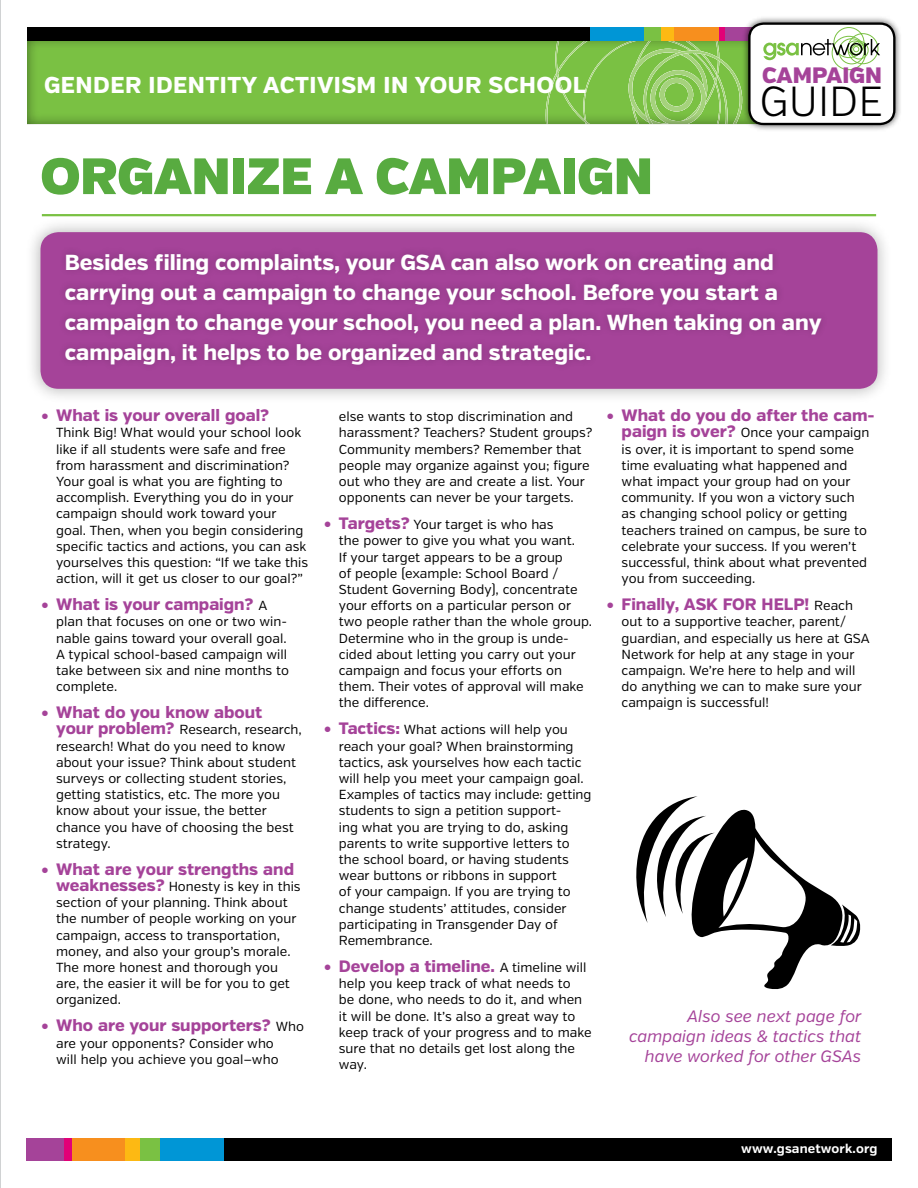
<style>
.page{position:relative;width:918px;height:1188px;background:#fff}
.page>*{position:absolute;margin:0;border:0;box-sizing:border-box;transform-origin:0 0}
.t1{font:51px "Verb Ultra";color:#58ab40}
.t2{font:300 42px "Verb";color:#000}
.t3{font:800 22.95px "Verb";letter-spacing:.02em;color:#fff}
.t4{font:900 22.35px "Verb";color:#a54399}
.t5{font:800 21.75px/30px "Verb";color:#fff}
.t6{font:800 16.5px "Verb";color:#a54399}
.t7{font:italic 16.5px/19.8px "Verb";color:#a54399;text-align:right}
.t8{font:13.2px/16.2px "Verb";color:#000}
.t9{font:700 12.75px "Verb";letter-spacing:.01em;color:#fff}
.s1{font-weight:400;font-size:13.2px;color:#000}
.s2{font-weight:800;font-size:16.5px;color:#a54399}
</style>
<div class="page">
<div style="left:26px;top:36px;width:858px;height:88px;background:#000;opacity:.5"></div>
<div style="left:220px;top:1138px;width:671px;height:23px;background:#000"></div>
<div style="left:160px;top:1138px;width:64px;height:23px;background:#0096d6"></div>
<div style="left:27px;top:1138px;width:39px;height:23px;background:#a54399"></div>
<div style="left:64px;top:1138px;width:9px;height:23px;background:#e20177"></div>
<div style="left:139px;top:1138px;width:21px;height:23px;background:#7ac143"></div>
<div style="left:72px;top:1138px;width:56px;height:23px;background:#f78f1e"></div>
<div style="left:125px;top:1138px;width:15px;height:23px;background:#fdb913"></div>
<div style="left:27px;top:27px;width:566px;height:13px;background:#000"></div>
<div style="left:590px;top:27px;width:54px;height:13px;background:#0096d6"></div>
<div style="left:723px;top:27px;width:34px;height:13px;background:#a54399"></div>
<svg style="left:718px;top:27px;width:7px;height:13px"></svg>
<div style="left:644px;top:27px;width:18px;height:13px;background:#7ac143"></div>
<div style="left:671px;top:27px;width:47px;height:13px;background:#f78f1e"></div>
<div style="left:661px;top:27px;width:13px;height:13px;background:#fdb913"></div>
<div style="left:741px;top:15px;width:161px;height:117px;background:#000;opacity:.75"></div>
<div style="left:749px;top:24px;width:145px;height:100px;background:#fff;border-radius:14px"></div>
<div style="left:748px;top:22px;width:147px;height:103px;border:2px solid #000;border-radius:14px"></div>
<svg style="left:763px;top:27px;width:117px;height:97px"></svg>
<hr style="left:42px;top:214px;width:834px;height:2px;background:#7ac143">
<div style="left:25px;top:217px;width:868px;height:187px;background:#000;opacity:.3"></div>
<div style="left:40px;top:232px;width:838px;height:157px;background:#a54399;border-radius:18px"></div>
<div style="left:58px;top:246px;width:771px;height:126px;background:#000;opacity:.2"></div>
<svg style="left:636px;top:796px;width:225px;height:193px"></svg>
<hr style="left:0;top:0;width:1px;height:1188px;background:#bcbec0">
<h3 class="t3" style="left:44px;top:71px;width:543px">Gender Identity activism in your school</h3>
<h1 class="t1" style="left:40px;top:145px;width:614px">ORGANIZE A CAMPAIG N</h1>
<h3 class="t4" style="left:762px;top:61px;width:122px">CAMPAIGN</h3>
<h2 class="t2" style="left:760px;top:77px;width:125px">GUIDE</h2>
<p class="t5" style="left:65px;top:247px;width:758px">Besides filing complaints, your GSA can also work on creating and carrying out a campaign to change your school. Before you start a campaign to change your school, you need a plan. When taking on any campaign, it helps to be organized and strategic.</p>
<p class="t6" style="left:41px;top:405px;width:230px">• What is your overall goal?</p>
<p class="t8" style="left:56px;top:425px;width:253px">Think Big! What would your school look like if all students were safe and free from harassment and discrimination?<br>Your goal is what you are fighting to accomplish. Everything you do in your campaign should work toward your goal. Then, when you begin considering specific tactics and actions, you can ask yourselves this question: “If we take this action, will it get us closer to our goal?”</p>
<p class="t6" style="left:41px;top:594px;width:228px">• What is your campaign? <span class="s1">A</span></p>
<p class="t8" style="left:56px;top:614px;width:234px">plan that focuses on one or two win&shy;nable gains toward your overall goal.<br>A typical school-based campaign will take between six and nine months to complete.</p>
<p class="t6" style="left:41px;top:702px;width:223px">• What do you know about</p>
<p class="t8" style="left:56px;top:722px;width:247px"><span class="s2">your problem?</span> Research, research, research! What do you need to know about your issue? Think about student surveys or collecting student stories, getting statistics, etc. The more you know about your issue, the better chance you have of choosing the best strategy.</p>
<p class="t6" style="left:41px;top:859px;width:254px">• What are your strengths and</p>
<p class="t8" style="left:56px;top:878px;width:246px"><span class="s2">weaknesses?</span> Honesty is key in this section of your planning. Think about the number of people working on your campaign, access to transportation, money, and also your group’s morale.<br>The more honest and thorough you are, the easier it will be for you to get organized.</p>
<p class="t6" style="left:41px;top:1016px;width:264px">• Who are your supporters? <span class="s1">Who</span></p>
<p class="t8" style="left:56px;top:1035px;width:224px">are your opponents? Consider who will help you achieve you goal—who</p>
<p class="t8" style="left:339px;top:409px;width:255px">else wants to stop discrimination and harassment? Teachers? Student groups?<br>Community members? Remember that people may organize against you; figure out who they are and create a list. Your opponents can never be your targets.</p>
<p class="t8" style="left:339px;top:517px;width:255px;text-indent:-15px"><span class="s2">• Targets?</span> Your target is who has<br>the power to give you what you want.<br>If your target appears to be a group<br>of people (example: School Board / Student Governing Body), concentrate your efforts on a particular person or two people rather than the whole group.<br>Determine who in the group is unde&shy;cided about letting you carry out your campaign and focus your efforts on them. Their votes of approval will make the difference.</p>
<p class="t8" style="left:339px;top:722px;width:254px;text-indent:-15px"><span class="s2">• Tactics:</span> What actions will help you reach your goal? When brainstorming tactics, ask yourselves how each tactic will help you meet your campaign goal.<br>Examples of tactics may include: getting students to sign a petition support-<br>ing what you are trying to do, asking parents to write supportive letters to the school board, or having students wear buttons or ribbons in support<br>of your campaign. If you are trying to change students’ attitudes, consider participating in Transgender Day of Remembrance.</p>
<p class="t6" style="left:324px;top:956px;width:264px">• Develop a timeline. <span class="s1">A timeline will</span></p>
<p class="t8" style="left:339px;top:976px;width:254px">help you keep track of what needs to<br>be done, who needs to do it, and when it will be done. It’s also a great way to keep track of your progress and to make sure that no details get lost along the way.</p>
<p class="t6" style="left:607px;top:405px;width:270px">• What do you do after the cam-</p>
<p class="t8" style="left:622px;top:425px;width:249px"><span class="s2">paign is over?</span> Once your campaign is over, it is important to spend some time evaluating what happened and what impact your group had on your community. If you won a victory such as changing school policy or getting teachers trained on campus, be sure to celebrate your success. If you weren’t successful, think about what prevented you from succeeding.</p>
<p class="t6" style="left:607px;top:594px;width:167px">• Finally, ASK FOR HEL</p>
<p class="t8" style="left:622px;top:598px;width:250px;text-indent:172px"><span class="s2">P!</span> Reach out to a supportive teacher, parent/ guardian, and especially us here at GSA<br>Network for help at any stage in your campaign. We’re here to help and will do anything we can to make sure your campaign is successful!</p>
<p class="t7" style="left:629px;top:1007px;width:234px">Also see next page for campaign ideas &amp; tactics that have worked for other GSAs</p>
<p class="t9" style="left:741px;top:1141px;width:138px">www.gsanetwork.org</p>
</div>
